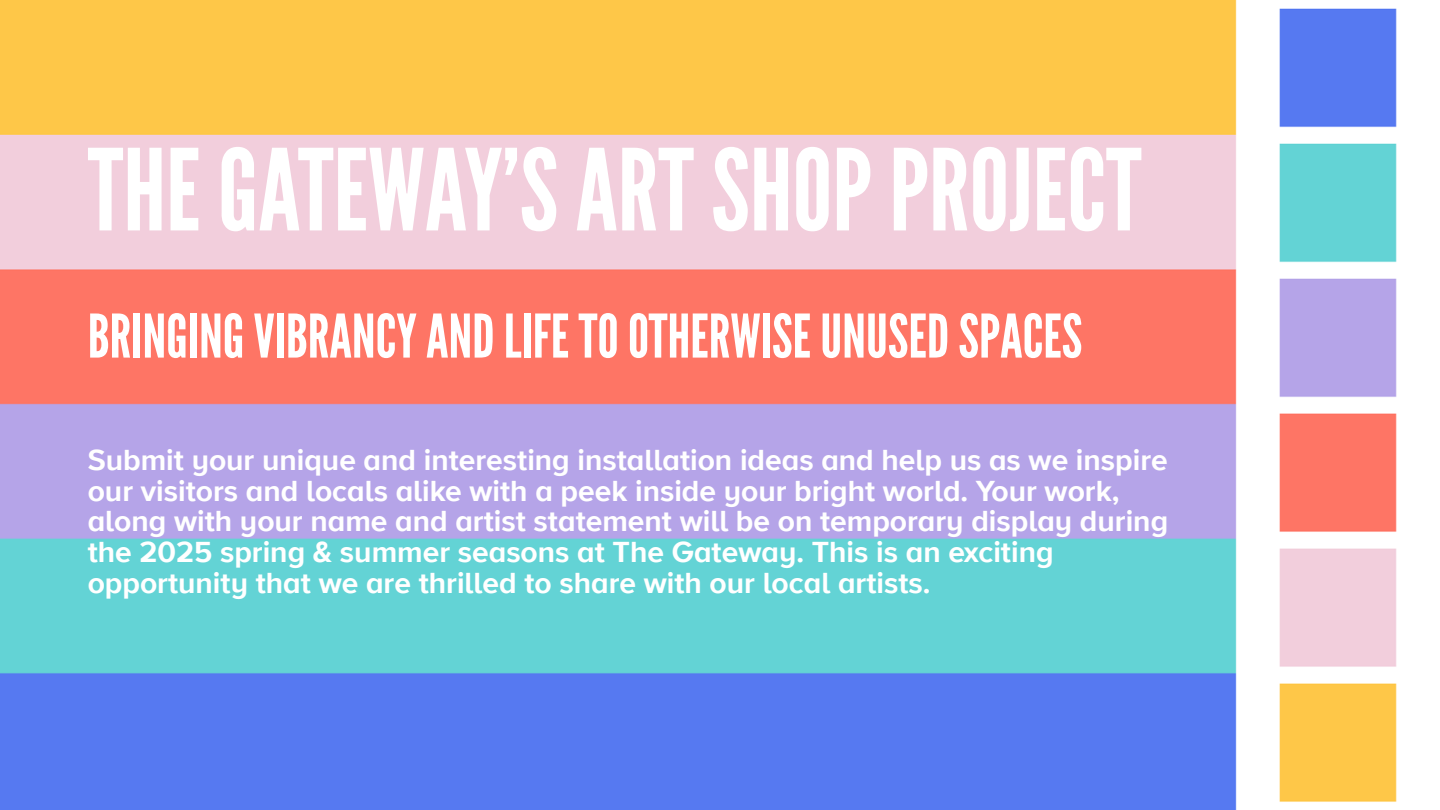
<style>
.page{position:relative;width:1440px;height:810px;background:#fff}
.page>*{position:absolute;margin:0;border:0;box-sizing:border-box;transform-origin:0 0}
.t1{font:112.5px "League Gothic";color:#fff}
.t2{font:60px "League Gothic";color:#fff}
.t3{font:700 30px/30.8px "Proxima Nova A";color:#fff}
</style>
<div class="page">
<img style="left:0;top:0;width:1397px;height:810px">
<h1 class="t1" style="left:88px;top:123px;width:1055px">THE GATEWAY’S ART SHOP PROJECT</h1>
<h2 class="t2" style="left:88px;top:300px;width:996px">BRINGING VIBRANCY AND LIFE TO OTHERWISE UNUSED SPACES</h2>
<p class="t3" style="left:88px;top:446px;width:1082px">Submit your unique and interesting installation ideas and help us as we inspire our visitors and locals alike with a peek inside your bright world. Your work, along with your name and artist statement will be on temporary display during the 2025 spring &amp; summer seasons at The Gateway. This is an exciting opportunity that we are thrilled to share with our local artists.</p>
</div>
